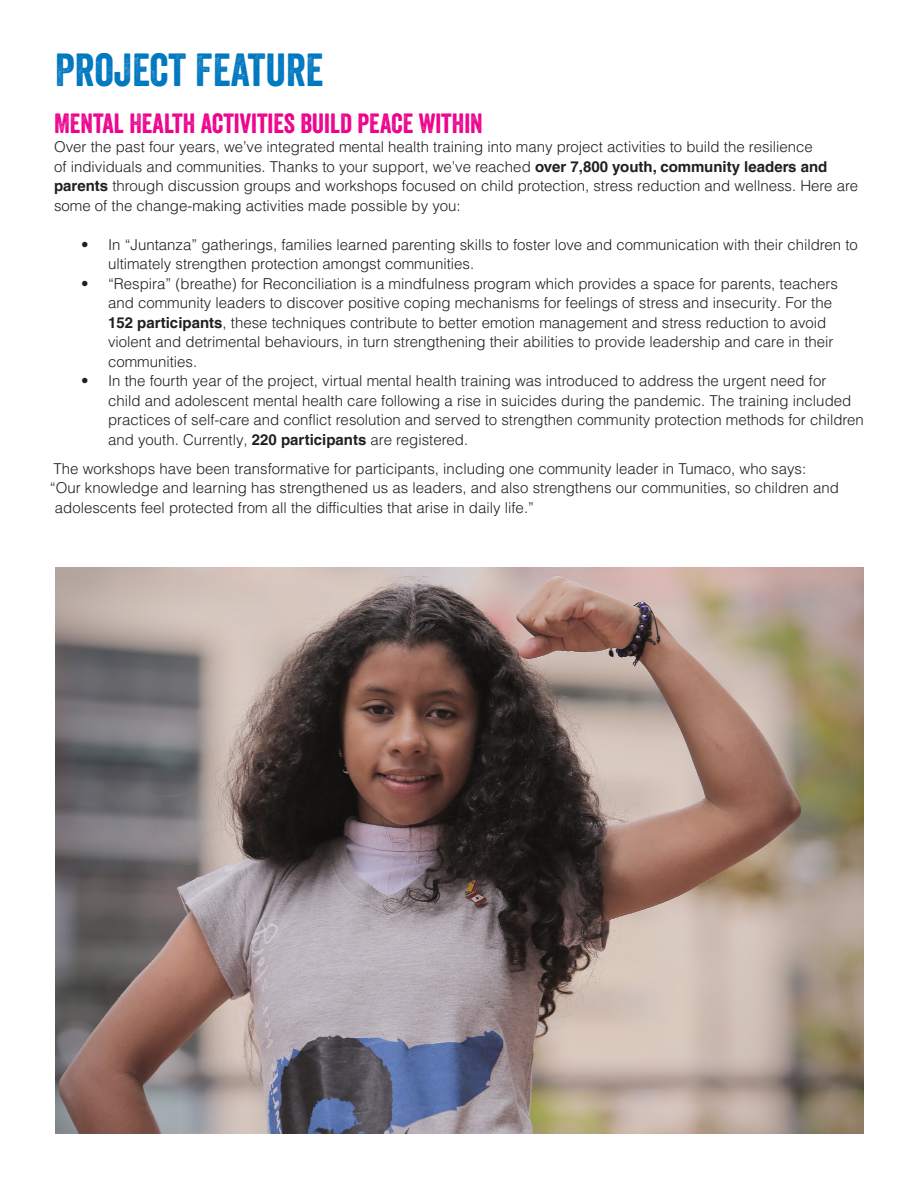
<style>
.page{position:relative;width:918px;height:1188px;background:#fff}
.page>*{position:absolute;margin:0;border:0;box-sizing:border-box;transform-origin:0 0}
.t1{font:45px "Veneer";color:#0078c0}
.t2{font:27px "Veneer";color:#ed028c}
.t3{font:300 15px/19.5px "Helvetica LT Pro";color:#231f20}
.s1{font-weight:700}
</style>
<div class="page">
<img style="left:55px;top:567px;width:809px;height:567px">
<p class="t1" style="left:55px;top:43px;width:270px">PROJECT FEATURE</p>
<p class="t2" style="left:54px;top:107px;width:430px">MENTAL HEALTH ACTIVITIES BUILD PEACE WITHIN</p>
<p class="t3" style="left:54px;top:137px;width:806px">Over the past four years, we’ve integrated mental health training into many project activities to build the resilience<br>of individuals and communities. Thanks to your support, we’ve reached <span class="s1">over 7,800 youth, community leaders and parents</span> through discussion groups and workshops focused on child protection, stress reduction and wellness. Here are some of the change-making activities made possible by you:</p>
<p class="t3" style="left:108px;top:235px;width:751px;text-indent:-27px">• In “Juntanza” gatherings, families learned parenting skills to foster love and communication with their children to ultimately strengthen protection amongst communities.</p>
<p class="t3" style="left:108px;top:274px;width:731px;text-indent:-27px">• “Respira” (breathe) for Reconciliation is a mindfulness program which provides a space for parents, teachers and community leaders to discover positive coping mechanisms for feelings of stress and insecurity. For the <span class="s1">152 participants</span>, these techniques contribute to better emotion management and stress reduction to avoid violent and detrimental behaviours, in turn strengthening their abilities to provide leadership and care in their communities.</p>
<p class="t3" style="left:108px;top:371px;width:757px;text-indent:-27px">• In the fourth year of the project, virtual mental health training was introduced to address the urgent need for<br>child and adolescent mental health care following a rise in suicides during the pandemic. The training included practices of self-care and conflict resolution and served to strengthen community protection methods for children and youth. Currently, <span class="s1">220 participants</span> are registered.</p>
<p class="t3" style="left:53px;top:458px;width:754px">The workshops have been transformative for participants, including one community leader in Tumaco, who says:</p>
<p class="t3" style="left:55px;top:478px;width:786px;text-indent:-5px">“Our knowledge and learning has strengthened us as leaders, and also strengthens our communities, so children and adolescents feel protected from all the difficulties that arise in daily life.”</p>
</div>
